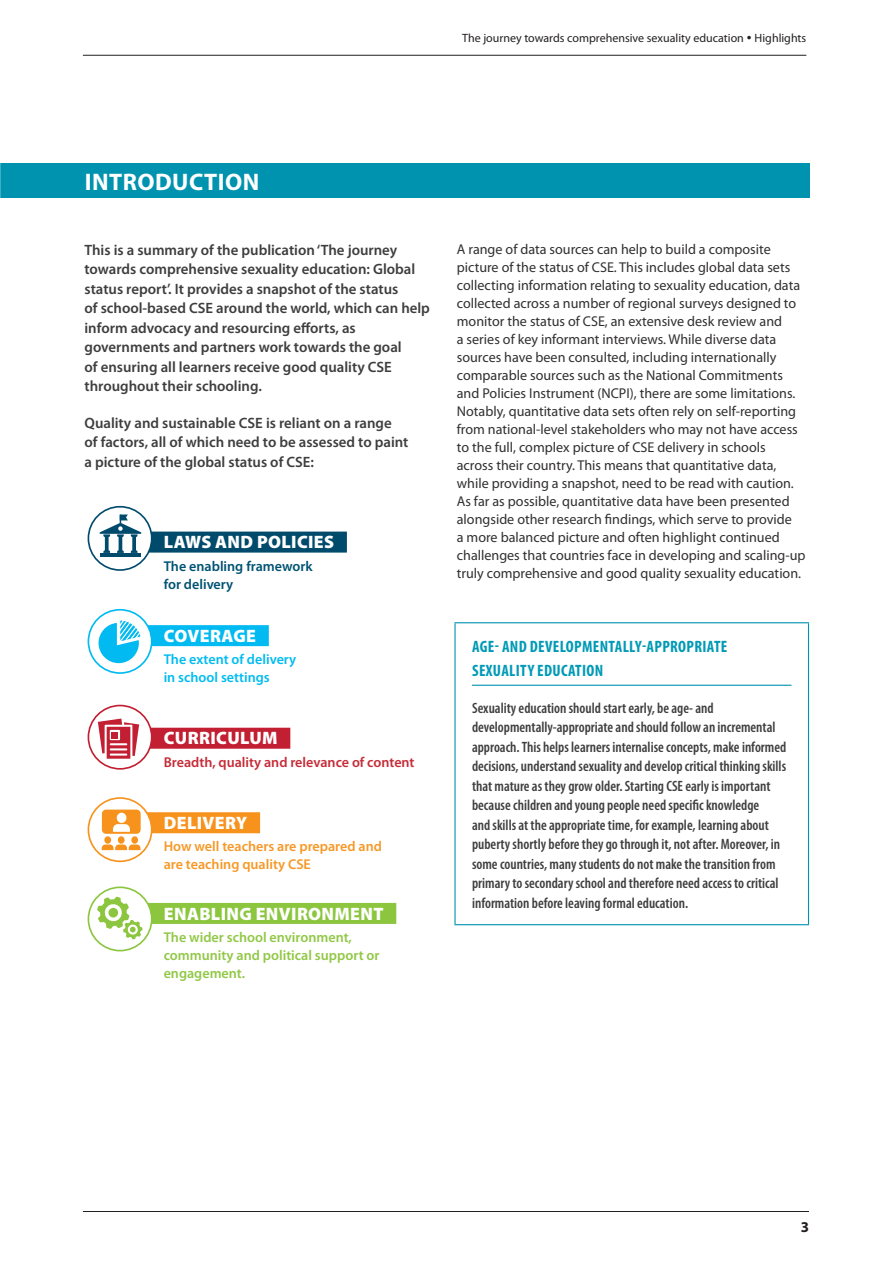
<style>
.page{position:relative;width:893px;height:1263px;background:#fff}
.page>*{position:absolute;margin:0;border:0;box-sizing:border-box;transform-origin:0 0}
.t1{font:700 24px "Myriad Pro";letter-spacing:.02em;color:#fff}
.t2{font:900 18px "Myriad Pro";letter-spacing:.02em;color:#fff}
.t3{font:700 condensed 16.5px/24px "Myriad Pro";letter-spacing:.02em;color:#009ab6}
.t4{font:600 condensed 15px/19.5px "Myriad Pro";color:#3e3e3f}
.t5{font:600 15px/19.5px "Myriad Pro";color:#3e3e3f}
.t6{font:700 15px "Myriad Pro";color:#231f20}
.t7{font:14.25px/18px "Myriad Pro";color:#312f30}
.t8{font:600 14.25px/18px "Myriad Pro";color:#91c846}
.t9{font:600 14.25px/18px "Myriad Pro";color:#f79827}
.t10{font:600 14.25px "Myriad Pro";color:#c52c38}
.t11{font:600 14.25px/18px "Myriad Pro";color:#00bcf1}
.t12{font:600 14.25px/18px "Myriad Pro";color:#005273}
.t13{font:12px "Myriad Pro";color:#231f20}
</style>
<div class="page">
<hr style="left:83px;top:55px;width:723px;height:1px;background:#231f20">
<hr style="left:83px;top:1211px;width:726px;height:1px;background:#231f20">
<div style="left:0;top:163px;width:809px;height:34px;background:#0093b0"></div>
<div style="left:113px;top:532px;width:234px;height:21px;background:#004b6c"></div>
<div style="left:113px;top:625px;width:156px;height:21px;background:#00baf1"></div>
<div style="left:113px;top:728px;width:177px;height:21px;background:#c21f32"></div>
<div style="left:113px;top:812px;width:147px;height:21px;background:#f7931d"></div>
<div style="left:113px;top:903px;width:283px;height:21px;background:#8bc63e"></div>
<svg style="left:88px;top:798px;width:64px;height:63px"></svg>
<div style="left:88px;top:797px;width:65px;height:65px;border:2px solid #f7931d;border-radius:50%"></div>
<div style="left:118px;top:836px;width:7px;height:8px;background:#f7931d;border-radius:50%"></div>
<div style="left:131px;top:836px;width:7px;height:8px;background:#f7931d;border-radius:50%"></div>
<div style="left:104px;top:836px;width:7px;height:8px;background:#f7931d;border-radius:50%"></div>
<svg style="left:102px;top:844px;width:38px;height:6px"></svg>
<svg style="left:102px;top:810px;width:39px;height:24px"></svg>
<div style="left:88px;top:705px;width:64px;height:64px;background:#fff;border-radius:50%"></div>
<div style="left:88px;top:705px;width:65px;height:65px;border:2px solid #c21f32;border-radius:50%"></div>
<svg style="left:98px;top:718px;width:41px;height:41px"></svg>
<svg style="left:88px;top:507px;width:64px;height:63px"></svg>
<div style="left:88px;top:506px;width:65px;height:65px;border:2px solid #004b6c;border-radius:50%"></div>
<hr style="left:100px;top:553px;width:40px;height:2px;background:#004b6c">
<hr style="left:100px;top:556px;width:40px;height:1px;background:#004b6c">
<svg style="left:100px;top:514px;width:41px;height:39px"></svg>
<svg style="left:88px;top:610px;width:64px;height:63px"></svg>
<div style="left:88px;top:609px;width:65px;height:65px;border:2px solid #00baf1;border-radius:50%"></div>
<svg style="left:99px;top:619px;width:43px;height:44px"></svg>
<svg style="left:88px;top:887px;width:64px;height:64px"></svg>
<div style="left:88px;top:886px;width:65px;height:65px;border:2px solid #8bc63e;border-radius:50%"></div>
<svg style="left:97px;top:897px;width:45px;height:42px"></svg>
<hr style="left:454px;top:622px;width:355px;height:1px;background:#0093b0">
<hr style="left:454px;top:623px;width:2px;height:301px;background:#0093b0">
<hr style="left:808px;top:623px;width:1px;height:301px;background:#0093b0">
<hr style="left:454px;top:924px;width:355px;height:1px;background:#0093b0">
<hr style="left:472px;top:685px;width:319px;height:1px;background:#0093b0">
<p class="t13" style="left:462px;top:31px;width:346px">The journey towards comprehensive sexuality education • Highlights</p>
<h1 class="t1" style="left:85px;top:166px;width:176px">INTRODUCTION</h1>
<p class="t5" style="left:85px;top:240px;width:347px">This is a summary of the publication ‘The journey towards comprehensive sexuality education: Global status report’. It provides a snapshot of the status<br>of school-based CSE around the world, which can help inform advocacy and resourcing efforts, as governments and partners work towards the goal<br>of ensuring all learners receive good quality CSE throughout their schooling.</p>
<p class="t5" style="left:85px;top:412px;width:325px">Quality and sustainable CSE is reliant on a range of factors, all of which need to be assessed to paint a picture of the global status of CSE:</p>
<p class="t2" style="left:164px;top:530px;width:172px">LAWS AND POLICIES</p>
<p class="t12" style="left:164px;top:556px;width:150px">The enabling framework for delivery</p>
<p class="t2" style="left:164px;top:624px;width:94px">COVERAGE</p>
<p class="t11" style="left:164px;top:650px;width:134px">The extent of delivery in school settings</p>
<p class="t2" style="left:164px;top:726px;width:115px">CURRICULUM</p>
<p class="t10" style="left:164px;top:753px;width:252px">Breadth, quality and relevance of content</p>
<p class="t2" style="left:164px;top:811px;width:85px">DELIVERY</p>
<p class="t9" style="left:164px;top:837px;width:220px">How well teachers are prepared and are teaching quality CSE</p>
<p class="t2" style="left:164px;top:901px;width:221px">ENABLING ENVIRONMENT</p>
<p class="t8" style="left:164px;top:928px;width:217px">The wider school environment, community and political support or engagement.</p>
<p class="t7" style="left:457px;top:240px;width:350px">A range of data sources can help to build a composite picture of the status of CSE. This includes global data sets collecting information relating to sexuality education, data collected across a number of regional surveys designed to monitor the status of CSE, an extensive desk review and<br>a series of key informant interviews. While diverse data sources have been consulted, including internationally comparable sources such as the National Commitments and Policies Instrument (NCPI), there are some limitations.<br>Notably, quantitative data sets often rely on self-reporting from national-level stakeholders who may not have access to the full, complex picture of CSE delivery in schools across their country. This means that quantitative data, while providing a snapshot, need to be read with caution.<br>As far as possible, quantitative data have been presented alongside other research findings, which serve to provide<br>a more balanced picture and often highlight continued challenges that countries face in developing and scaling-up truly comprehensive and good quality sexuality education.</p>
<p class="t3" style="left:472px;top:634px;width:257px">AGE- AND DEVELOPMENTALLY-APPROPRIATE<br>SEXUALITY EDUCATION</p>
<p class="t4" style="left:472px;top:698px;width:316px">Sexuality education should start early, be age- and developmentally-appropriate and should follow an incremental approach. This helps learners internalise concepts, make informed decisions, understand sexuality and develop critical thinking skills that mature as they grow older. Starting CSE early is important because children and young people need specific knowledge<br>and skills at the appropriate time, for example, learning about puberty shortly before they go through it, not after. Moreover, in some countries, many students do not make the transition from primary to secondary school and therefore need access to critical information before leaving formal education.</p>
<p class="t6" style="left:801px;top:1217px;width:10px">3</p>
</div>
